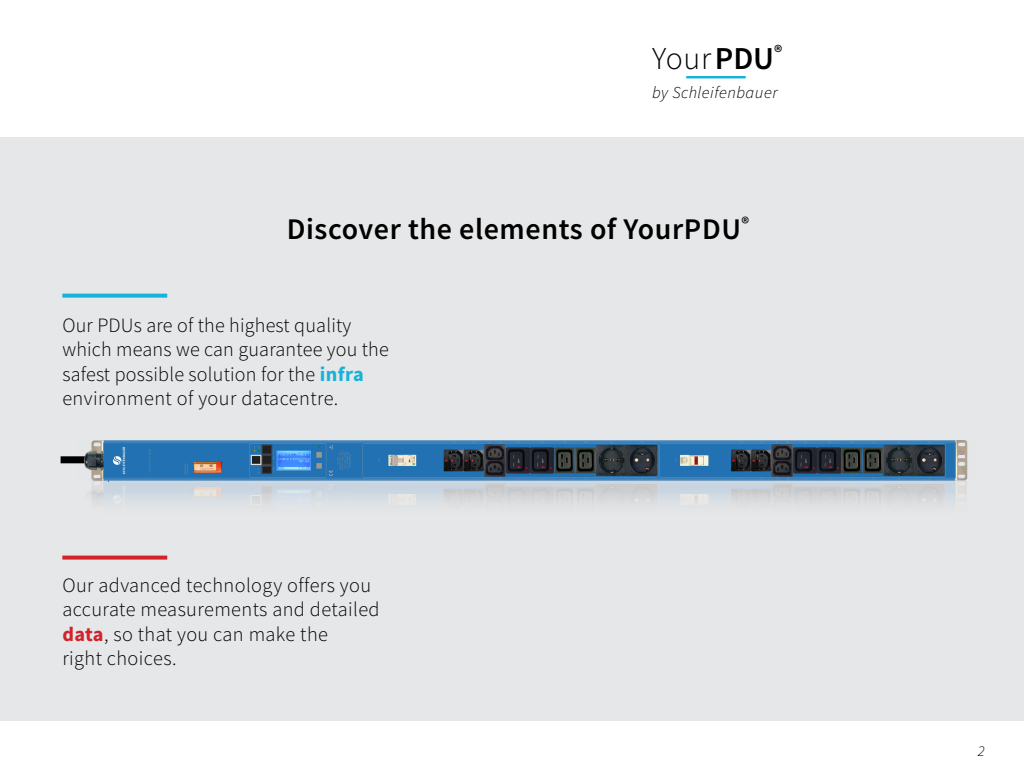
<style>
.page{position:relative;width:1024px;height:768px;background:#fff}
.page>*{position:absolute;margin:0;border:0;box-sizing:border-box;transform-origin:0 0}
.t1{font:300 31.9px "Source Sans Pro";color:#000}
.t2{font:600 30px "Source Sans Pro";letter-spacing:.02em;color:#000}
.t3{font:21.9px "Calibri";color:#000}
.t4{font:300 20.3px/24.4px "Source Sans Pro";letter-spacing:.01em;color:#000}
.t5{font:italic 300 16.6px "Source Sans Pro";letter-spacing:.025em;color:#000}
.t6{font:italic 300 15px "Source Sans Pro";color:#000}
.s1{font-weight:600}
.s2{font-weight:700;color:#17b2da}
.s3{font-weight:700;color:#d2232a}
</style>
<div class="page">
<div style="left:0;top:137px;width:1024px;height:584px;background:#e6e7e8"></div>
<svg style="left:62px;top:294px;width:105px;height:4px"></svg>
<svg style="left:62px;top:556px;width:105px;height:4px"></svg>
<div style="left:61px;top:456px;width:31px;height:7px;background:#000"></div>
<img style="left:77px;top:440px;width:891px;height:38px">
<img style="left:91px;top:478px;width:876px;height:26px">
<svg style="left:107px;top:478px;width:57px;height:4px"></svg>
<hr style="left:686px;top:76px;width:60px;height:2px;background:#17b2da">
<h1 class="t1" style="left:652px;top:39px;width:132px">Your<span class="s1">PDU</span><sup>®</sup></h1>
<p class="t5" style="left:652px;top:83px;width:128px">by Schleifenbauer</p>
<h2 class="t2" style="left:287px;top:209px;width:464px">Discover the elements of YourPDU<sup>®</sup></h2>
<p class="t3" style="left:274px;top:325px;width:18px;rotate:-90deg">7.</p>
<p class="t4" style="left:62px;top:313px;width:328px">Our PDUs are of the highest quality which means we can guarantee you the safest possible solution for the <span class="s2">infra </span>environment of your datacentre.</p>
<p class="t4" style="left:62px;top:573px;width:319px">Our advanced technology offers you accurate measurements and detailed <span class="s3">data</span>, so that you can make the<br>right choices.</p>
<p class="t3" style="left:147px;top:679px;width:38px;rotate:-90deg">1. 2.</p>
<p class="t6" style="left:978px;top:742px;width:8px">2</p>
</div>
